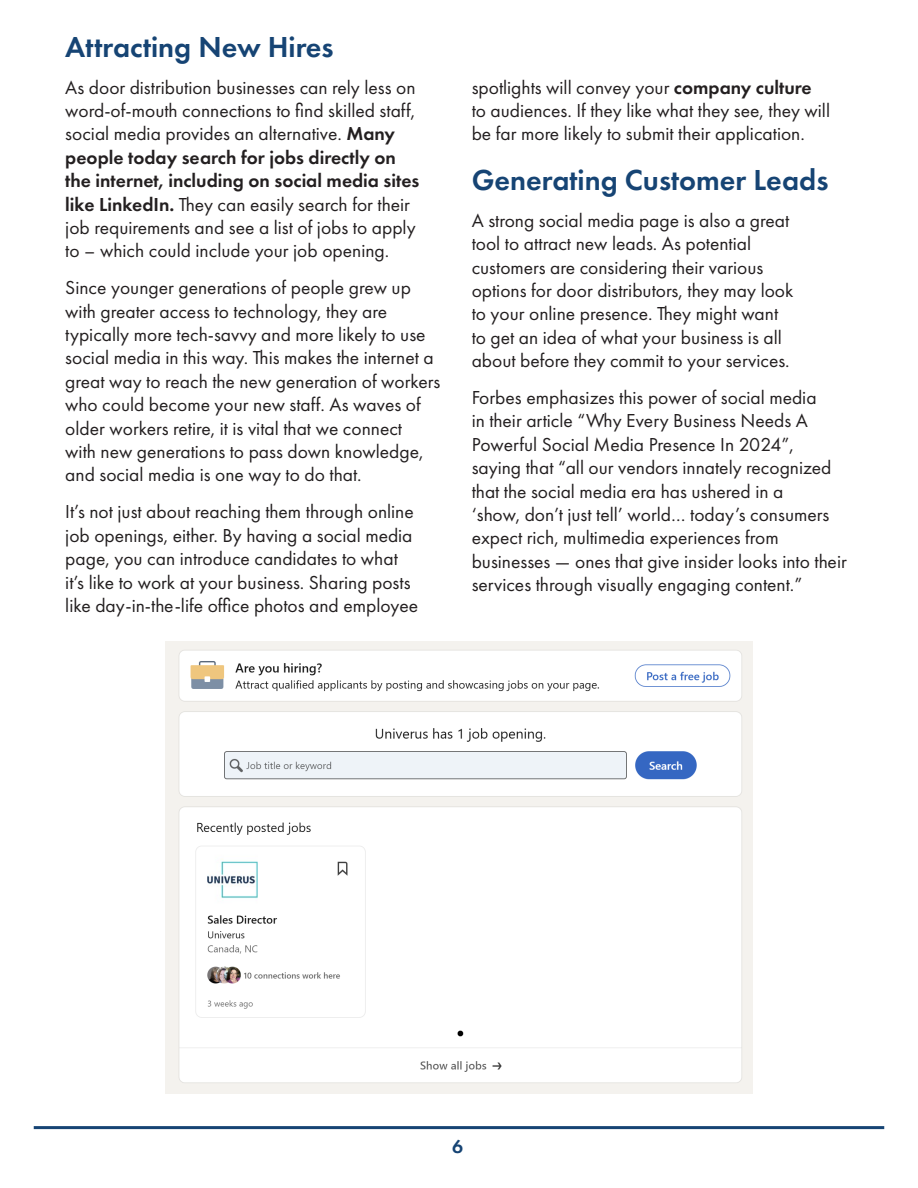
<style>
.page{position:relative;width:918px;height:1188px;background:#fff}
.page>*{position:absolute;margin:0;border:0;box-sizing:border-box;transform-origin:0 0}
.Paragraph_Style_1{font:600 30px "Futura PT";color:#164474}
.Paragraph_Style_1-2{font:19.5px/23.4px "Futura PT";color:#231f20}
.t1{font:600 19.5px "Futura PT";color:#164474}
.s1{font-weight:600}
</style>
<div class="page">
<hr style="left:34px;top:1126px;width:850px;height:3px;background:#164474">
<img style="left:166px;top:642px;width:586px;height:451px">
<p class="Paragraph_Style_1" style="left:65px;top:28px;width:270px">Attracting New Hires</p>
<p class="Paragraph_Style_1-2" style="left:65px;top:75px;width:356px">As door distribution businesses can rely less on word-of-mouth connections to find skilled staff, social media provides an alternative. <span class="s1">Many people today search for jobs directly on the internet, including on social media sites like LinkedIn.</span> They can easily search for their job requirements and see a list of jobs to apply to – which could include your job opening.</p>
<p class="Paragraph_Style_1-2" style="left:65px;top:276px;width:377px">Since younger generations of people grew up with greater access to technology, they are typically more tech-savvy and more likely to use social media in this way. This makes the internet a great way to reach the new generation of workers who could become your new staff. As waves of older workers retire, it is vital that we connect<br>with new generations to pass down knowledge, and social media is one way to do that.</p>
<p class="Paragraph_Style_1-2" style="left:65px;top:500px;width:355px">It’s not just about reaching them through online job openings, either. By having a social media page, you can introduce candidates to what it’s like to work at your business. Sharing posts like day-in-the-life office photos and employee</p>
<p class="Paragraph_Style_1-2" style="left:472px;top:75px;width:360px">spotlights will convey your <span class="s1">company culture </span>to audiences. If they like what they see, they will be far more likely to submit their application.</p>
<p class="Paragraph_Style_1" style="left:472px;top:161px;width:358px">Generating Customer Leads</p>
<p class="Paragraph_Style_1-2" style="left:472px;top:208px;width:323px">A strong social media page is also a great tool to attract new leads. As potential customers are considering their various options for door distributors, they may look to your online presence. They might want to get an idea of what your business is all about before they commit to your services.</p>
<p class="Paragraph_Style_1-2" style="left:472px;top:386px;width:377px">Forbes emphasizes this power of social media<br>in their article “Why Every Business Needs A Powerful Social Media Presence In 2024”, saying that “all our vendors innately recognized that the social media era has ushered in a<br>‘show, don’t just tell’ world… today’s consumers expect rich, multimedia experiences from businesses — ones that give insider looks into their services through visually engaging content.”</p>
<p class="t1" style="left:452px;top:1135px;width:13px">6</p>
</div>
